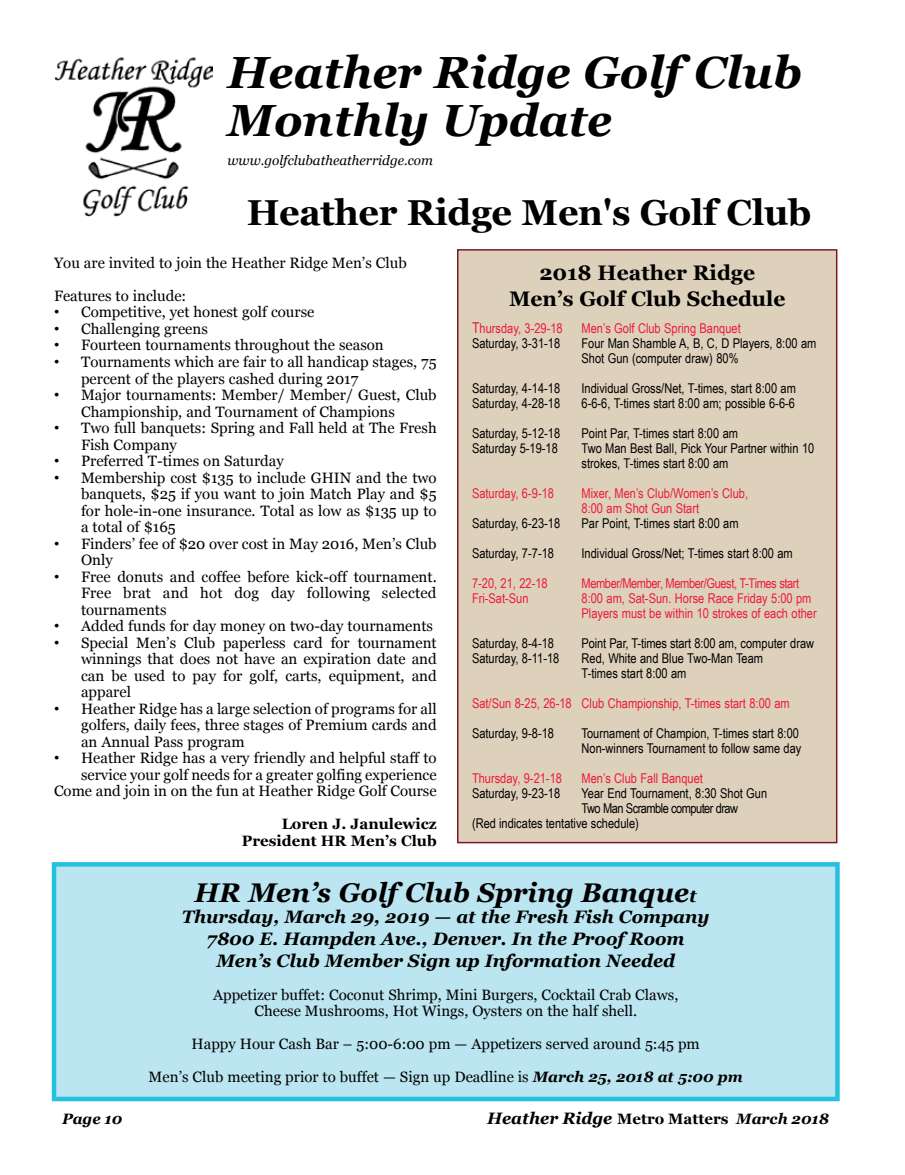
<style>
.page{position:relative;width:905px;height:1175px;background:#fff}
.page>*{position:absolute;margin:0;border:0;box-sizing:border-box;transform-origin:0 0}
.t1{font:italic 700 45px/48px "Georgia";color:#000}
.t2{font:700 36px "Georgia";letter-spacing:-.01em;color:#000}
.t3{font:italic 700 27px "Georgia";color:#000}
.t4{font:700 21px/25.2px "Georgia";color:#000;text-align:center}
.t5{font:italic 700 18px/21.6px "Georgia";color:#000;text-align:center}
.t6{font:italic 700 16.5px "Georgia";color:#000}
.t7{font:15px/16.5px "Georgia";color:#000}
.t8{font:700 15px/16.5px "Georgia";color:#000;text-align:right}
.t9{font:italic 700 15px "Georgia";color:#000}
.t10{font:13.5px/15px "Arial Narrow";color:#000}
.t11{font:13.5px/15px "Arial Narrow";color:#ed1a38}
.t12{font:13.5px "Arial Narrow";letter-spacing:-.03em;color:#ed1a38}
.t13{font:italic 13.5px "Georgia";color:#000}
.t14{font:13.5px "Arial Narrow";letter-spacing:-.04em;color:#000}
.s1{font-family:"Arial"}
.s2{font-size:15px}
.s3{font-size:18px}
.s4{font-weight:700;font-style:italic}
.s5{font-style:normal;font-size:15px}
</style>
<div class="page">
<img style="left:54px;top:57px;width:158px;height:159px">
<div style="left:458px;top:250px;width:378px;height:592px;background:#ddd1bb"></div>
<div style="left:457px;top:249px;width:380px;height:594px;border:2px solid #801725"></div>
<div style="left:54px;top:864px;width:783px;height:235px;background:#bbe5f0"></div>
<div style="left:52px;top:862px;width:787px;height:239px;border:4px solid #25c1de"></div>
<h1 class="t1" style="left:227px;top:48px;width:576px">Heather Ridge Golf Club<br>Monthly Update</h1>
<p class="t13" style="left:227px;top:151px;width:207px">www.golfclubatheatherridge.com</p>
<h2 class="t2" style="left:247px;top:189px;width:566px">Heather Ridge Men's Golf Club</h2>
<p class="t7" style="left:54px;top:255px;width:354px">You are invited to join the Heather Ridge Men’s Club</p>
<p class="t7" style="left:54px;top:288px;width:134px">Features to include:</p>
<p class="t7" style="left:54px;top:304px;width:262px"><span class="s1">•</span> Competitive, yet honest golf course</p>
<p class="t7" style="left:54px;top:321px;width:155px"><span class="s1">•</span> Challenging greens</p>
<p class="t7" style="left:54px;top:337px;width:331px"><span class="s1">•</span> Fourteen tournaments throughout the season</p>
<p class="t7" style="left:81px;top:354px;width:357px;text-indent:-27px"><span class="s1">•</span> Tournaments which are fair to all handicap stages, 75 percent of the players cashed during 2017</p>
<p class="t7" style="left:81px;top:387px;width:357px;text-indent:-27px"><span class="s1">•</span> Major tournaments: Member/ Member/ Guest, Club<br>Championship, and Tournament of Champions</p>
<p class="t7" style="left:81px;top:420px;width:357px;text-indent:-27px"><span class="s1">•</span> Two full banquets: Spring and Fall held at The Fresh<br>Fish Company</p>
<p class="t7" style="left:54px;top:453px;width:231px"><span class="s1">•</span> Preferred T-times on Saturday</p>
<p class="t7" style="left:81px;top:469px;width:357px;text-align:justify;text-indent:-27px"><span class="s1">•</span> Membership cost $135 to include GHIN and the two banquets, $25 if you want to join Match Play and $5 for hole-in-one insurance. Total as low as $135 up to a total of $165</p>
<p class="t7" style="left:81px;top:535px;width:357px;text-indent:-27px"><span class="s1">•</span> Finders’ fee of $20 over cost in May 2016, Men’s Club<br>Only</p>
<p class="t7" style="left:81px;top:568px;width:357px;text-align:justify;text-indent:-27px"><span class="s1">•</span> Free donuts and coffee before kick-off tournament.<br>Free brat and hot dog day following selected tournaments</p>
<p class="t7" style="left:54px;top:618px;width:380px"><span class="s1">•</span> Added funds for day money on two-day tournaments</p>
<p class="t7" style="left:81px;top:634px;width:357px;text-align:justify;text-indent:-27px"><span class="s1">•</span> Special Men’s Club paperless card for tournament winnings that does not have an expiration date and can be used to pay for golf, carts, equipment, and apparel</p>
<p class="t7" style="left:81px;top:700px;width:357px;text-align:justify;text-indent:-27px"><span class="s1">•</span> Heather Ridge has a large selection of programs for all golfers, daily fees, three stages of Premium cards and an Annual Pass program</p>
<p class="t7" style="left:54px;top:750px;width:384px;text-align:right"><span class="s1">•</span> Heather Ridge has a very friendly and helpful staff to service your golf needs for a greater golfing experience<br>Come and join in on the fun at Heather Ridge Golf Course</p>
<p class="t8" style="left:242px;top:815px;width:196px">Loren J. Janulewicz<br>President HR Men’s Club</p>
<h3 class="t4" style="left:509px;top:261px;width:278px">2018 Heather Ridge<br>Men’s Golf Club Schedule</h3>
<p class="t11" style="left:472px;top:320px;width:92px"><span class="s2">T</span>hursday, 3-29-18</p>
<p class="t11" style="left:581px;top:320px;width:161px">Men’s Golf Club Spring Banquet</p>
<p class="t10" style="left:472px;top:335px;width:90px">Saturday, 3-31-18</p>
<p class="t10" style="left:581px;top:335px;width:236px">Four Man Shamble A, B, C, D Players, 8:00 am<br>Shot Gun (computer draw) 80%</p>
<p class="t10" style="left:472px;top:380px;width:90px">Saturday, 4-14-18</p>
<p class="t10" style="left:581px;top:380px;width:216px">Individual Gross/Net, T-times, start 8:00 am</p>
<p class="t10" style="left:472px;top:395px;width:90px">Saturday, 4-28-18</p>
<p class="t10" style="left:581px;top:395px;width:215px">6-6-6, T-times start 8:00 am; possible 6-6-6</p>
<p class="t10" style="left:472px;top:425px;width:90px">Saturday, 5-12-18</p>
<p class="t10" style="left:581px;top:425px;width:158px">Point Par, T-times start 8:00 am</p>
<p class="t10" style="left:472px;top:440px;width:87px">Saturday 5-19-18</p>
<p class="t10" style="left:581px;top:440px;width:234px">Two Man Best Ball, Pick Your Partner within 10 strokes, T-times start 8:00 am</p>
<p class="t11" style="left:472px;top:485px;width:83px">Saturday, 6-9-18</p>
<p class="t11" style="left:581px;top:485px;width:168px">Mixer, Men’s Club/Women’s Club,<br>8:00 am Shot Gun Start</p>
<p class="t10" style="left:472px;top:515px;width:90px">Saturday, 6-23-18</p>
<p class="t10" style="left:581px;top:515px;width:159px">Par Point, T-times start 8:00 am</p>
<p class="t10" style="left:472px;top:545px;width:83px">Saturday, 7-7-18</p>
<p class="t10" style="left:581px;top:545px;width:213px">Individual Gross/Net; T-times start 8:00 am</p>
<p class="t11" style="left:472px;top:575px;width:77px">7-20, 21, 22-18</p>
<p class="t12" style="left:581px;top:573px;width:219px">Member/Member, Member/Guest, T-Times start</p>
<p class="t11" style="left:472px;top:590px;width:58px">Fri-Sat-Sun</p>
<p class="t11" style="left:581px;top:590px;width:237px">8:00 am, Sat-Sun. Horse Race Friday 5:00 pm<br>Players must be within 10 strokes of each other</p>
<p class="t10" style="left:472px;top:635px;width:83px">Saturday, 8-4-18</p>
<p class="t10" style="left:581px;top:635px;width:234px">Point Par, T-times start 8:00 am, computer draw</p>
<p class="t10" style="left:472px;top:650px;width:89px">Saturday, 8-11-18</p>
<p class="t10" style="left:581px;top:650px;width:183px">Red, White and Blue Two-Man Team<br>T-times start 8:00 am</p>
<p class="t11" style="left:472px;top:695px;width:319px">Sat/Sun 8-25, 26-18 Club Championship, T-times start 8:00 am</p>
<p class="t10" style="left:472px;top:725px;width:83px">Saturday, 9-8-18</p>
<p class="t10" style="left:581px;top:725px;width:221px">Tournament of Champion, T-times start 8:00<br>Non-winners Tournament to follow same day</p>
<p class="t11" style="left:472px;top:770px;width:91px">Thursday, 9-21-18</p>
<p class="t11" style="left:581px;top:770px;width:123px">Men’s Club Fall Banquet</p>
<p class="t10" style="left:472px;top:785px;width:90px">Saturday, 9-23-18</p>
<p class="t10" style="left:581px;top:785px;width:187px">Year End Tournament, 8:30 Shot Gun</p>
<p class="t14" style="left:581px;top:798px;width:158px">Two Man Scramble computer draw</p>
<p class="t10" style="left:472px;top:815px;width:168px">(Red indicates tentative schedule)</p>
<h3 class="t3" style="left:195px;top:874px;width:503px">HR Men’s Golf Club Spring Banque<span class="s3">t</span></h3>
<p class="t5" style="left:182px;top:906px;width:529px">Thursday, March 29, 2019 — at the Fresh Fish Company<br>7800 E. Hampden Ave., Denver. In the Proof Room<br>Men’s Club Member Sign up Information Needed</p>
<p class="t7" style="left:213px;top:986px;width:467px;text-align:center">Appetizer buffet: Coconut Shrimp, Mini Burgers, Cocktail Crab Claws,<br>Cheese Mushrooms, Hot Wings, Oysters on the half shell.</p>
<p class="t7" style="left:191px;top:1036px;width:509px">Happy Hour Cash Bar – 5:00-6:00 pm — Appetizers served around 5:45 pm</p>
<p class="t7" style="left:149px;top:1069px;width:595px">Men’s Club meeting prior to buffet — Sign up Deadline is <span class="s4">March 25, 2018 at 5:00 pm</span></p>
<p class="t9" style="left:62px;top:1109px;width:62px">Page 10</p>
<p class="t6" style="left:487px;top:1107px;width:343px">Heather Ridge <span class="s5">Metro Matters</span> <span class="s2">March 2018</span></p>
</div>
